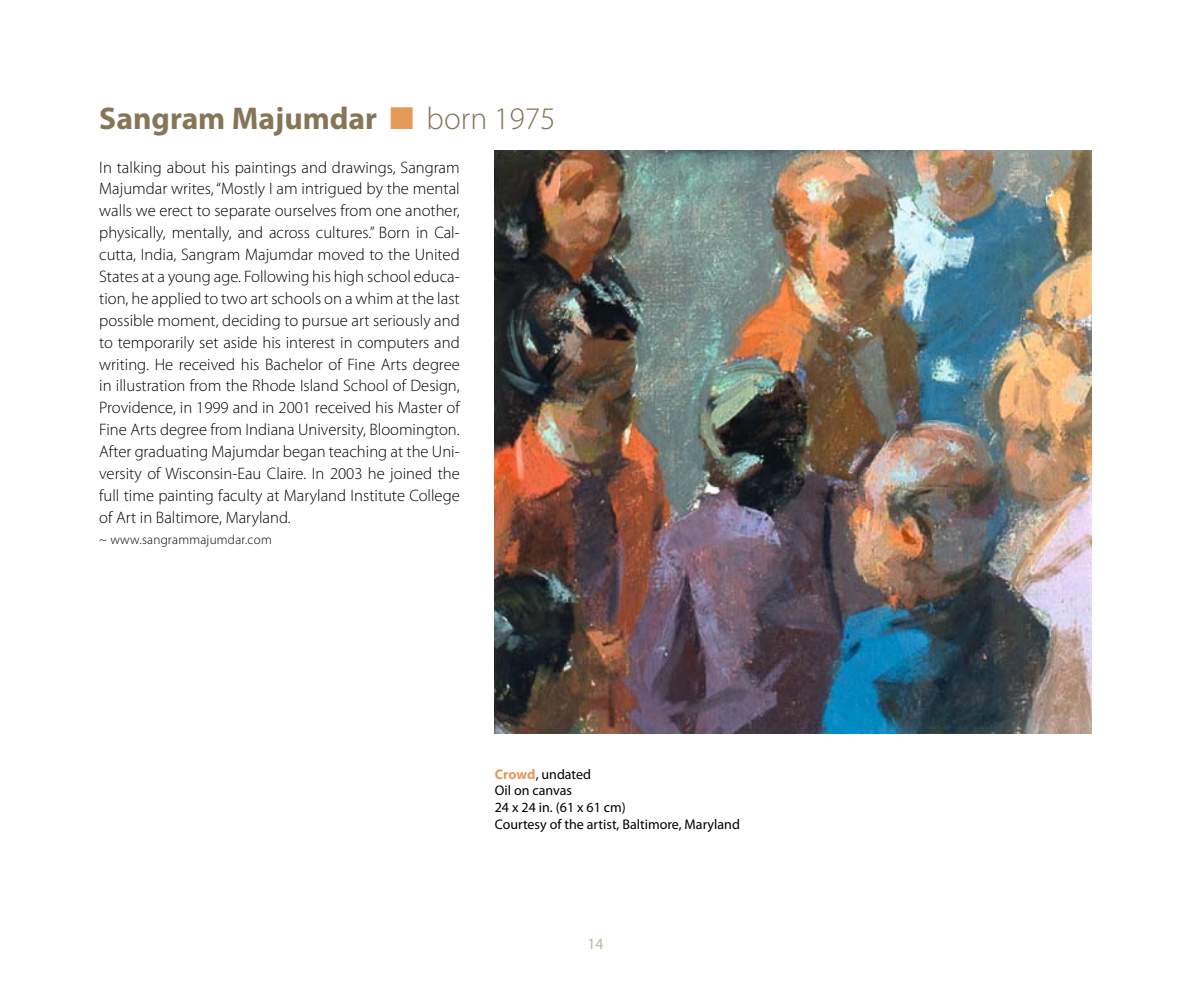
<style>
.page{position:relative;width:1191px;height:993px;background:#fff}
.page>*{position:absolute;margin:0;border:0;box-sizing:border-box;transform-origin:0 0}
.t1{font:700 31.5px "Myriad Pro";color:#867556}
.t2{font:300 16.62px/21.9px "Myriad Pro";color:#000;text-align:justify}
.t3{font:15.75px "Myriad Pro";color:#c0b5a3}
.t4{font:14px/16.6px "Myriad Pro";color:#000}
.t5{font:300 13.12px "Myriad Pro";letter-spacing:.02em;color:#000}
.s1{color:#e59956}
.s2{font-weight:300}
.s3{font-weight:700;color:#e59956}
</style>
<div class="page">
<img style="left:494px;top:150px;width:597px;height:583px">
<h1 class="t1" style="left:99px;top:97px;width:458px">Sangram Majumdar <span class="s1">■</span> <span class="s2">born 1975</span></h1>
<p class="t2" style="left:99px;top:156px;width:362px">In talking about his paintings and drawings, Sangram Majumdar writes, “Mostly I am intrigued by the mental walls we erect to separate ourselves from one another, physically, mentally, and across cultures.” Born in Cal&shy;cutta, India, Sangram Majumdar moved to the United States at a young age. Following his high school educa&shy;tion, he applied to two art schools on a whim at the last possible moment, deciding to pursue art seriously and to temporarily set aside his interest in computers and writing. He received his Bachelor of Fine Arts degree in illustration from the Rhode Island School of Design, Providence, in 1999 and in 2001 received his Master of Fine Arts degree from Indiana University, Bloomington.<br>After graduating Majumdar began teaching at the Uni&shy;versity of Wisconsin-Eau Claire. In 2003 he joined the full time painting faculty at Maryland Institute College of Art in Baltimore, Maryland.</p>
<p class="t5" style="left:99px;top:532px;width:174px">~ www.sangrammajumdar.com</p>
<p class="t4" style="left:495px;top:765px;width:247px"><span class="s3">Crowd</span>, undated<br>Oil on canvas<br>24 x 24 in. (61 x 61 cm)<br>Courtesy of the artist, Baltimore, Maryland</p>
<p class="t3" style="left:587px;top:933px;width:18px">14</p>
</div>
